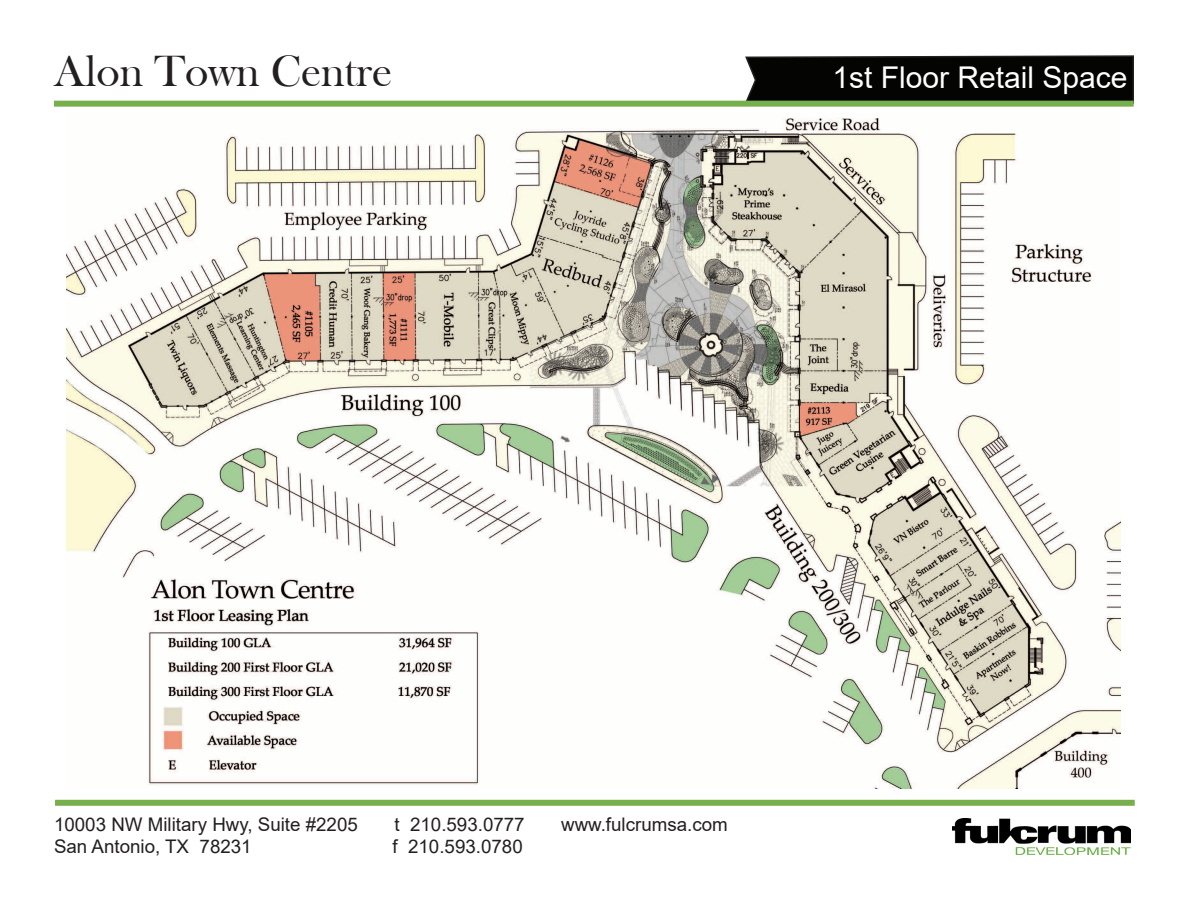
<style>
.page{position:relative;width:1188px;height:918px;background:#fff}
.page>*{position:absolute;margin:0;border:0;box-sizing:border-box;transform-origin:0 0}
.t1{font:45px "Bask Old Face";color:#231f20}
.t2{font:30px "Arial";color:#fff}
.t3{font:18.75px "Arial";color:#231f20}
</style>
<div class="page">
<svg style="left:744px;top:55px;width:390px;height:46px;background:#0f100d"></svg>
<div style="left:55px;top:800px;width:1080px;height:6px;background:#78af4d"></div>
<img style="left:952px;top:819px;width:178px;height:36px">
<div style="left:54px;top:101px;width:1080px;height:6px;background:#78af4d"></div>
<img style="left:66px;top:118px;width:1054px;height:671px">
<p class="t1" style="left:54px;top:46px;width:340px">Alon Town Centre</p>
<p class="t2" style="left:832px;top:57px;width:297px">1st Floor Retail Space</p>
<p class="t3" style="left:54px;top:811px;width:305px">10003 NW Military Hwy, Suite #2205</p>
<p class="t3" style="left:394px;top:811px;width:132px">t 210.593.0777</p>
<p class="t3" style="left:561px;top:811px;width:168px">www.fulcrumsa.com</p>
<p class="t3" style="left:54px;top:834px;width:199px">San Antonio, TX 78231</p>
<p class="t3" style="left:392px;top:834px;width:132px">f 210.593.0780</p>
</div>
